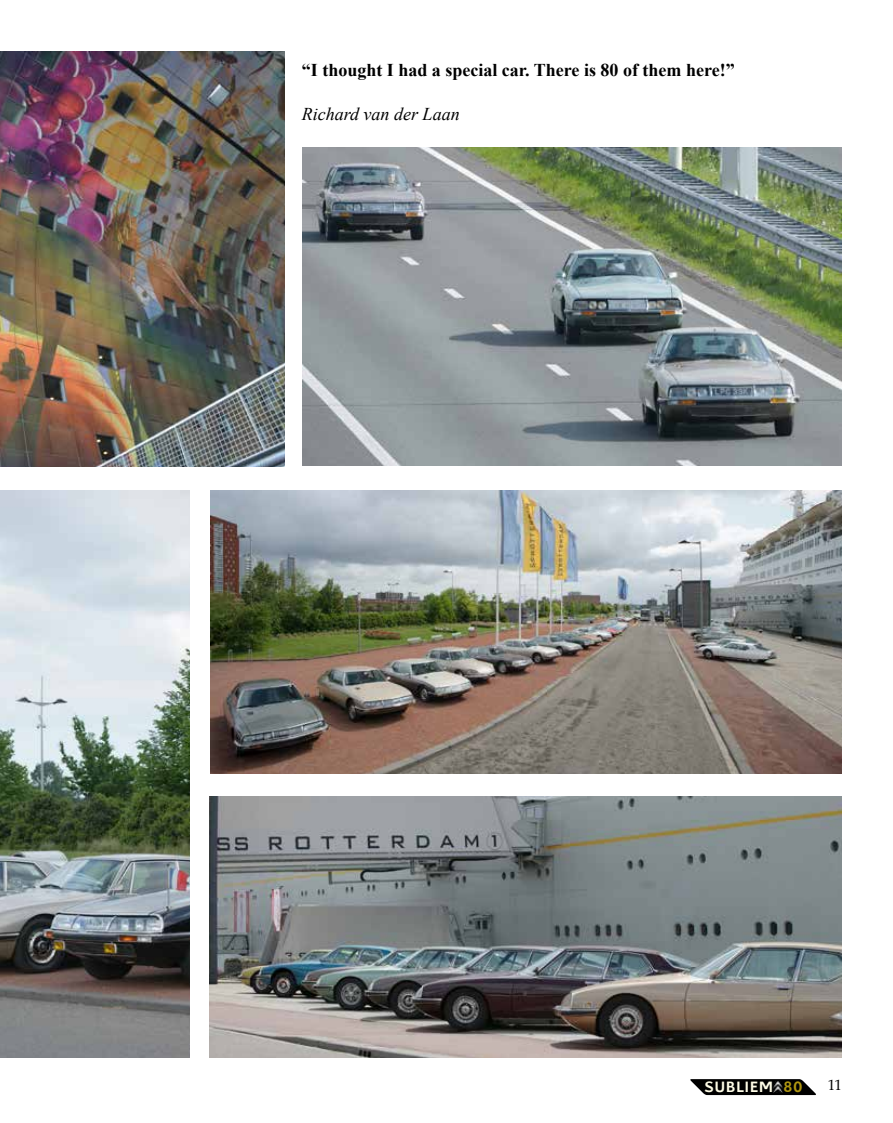
<style>
.page{position:relative;width:893px;height:1123px;background:#fff}
.page>*{position:absolute;margin:0;border:0;box-sizing:border-box;transform-origin:0 0}
.t1{font:700 18px "Times New Roman";color:#000}
.t2{font:italic 18px "Times New Roman";color:#000}
.t3{font:700 16.2px "Citroen";letter-spacing:.07em;color:#fefce6}
.t4{font:15px "Palatino";color:#000}
.s1{color:#af9611}
</style>
<div class="page">
<svg style="left:690px;top:1079px;width:126px;height:16px;background:#212121"></svg>
<img style="left:303px;top:147px;width:538px;height:318px">
<img style="left:211px;top:490px;width:630px;height:283px">
<img style="left:209px;top:796px;width:632px;height:261px">
<img style="left:0;top:51px;width:285px;height:415px">
<img style="left:0;top:490px;width:189px;height:567px">
<p class="t1" style="left:302px;top:57px;width:434px">“I thought I had a special car. There is 80 of them here!”</p>
<p class="t2" style="left:302px;top:101px;width:159px">Richard van der Laan</p>
<p class="t3" style="left:704px;top:1075px;width:100px">SUBLIEM <span class="s1">80</span></p>
<p class="t4" style="left:828px;top:1076px;width:16px">11</p>
</div>
